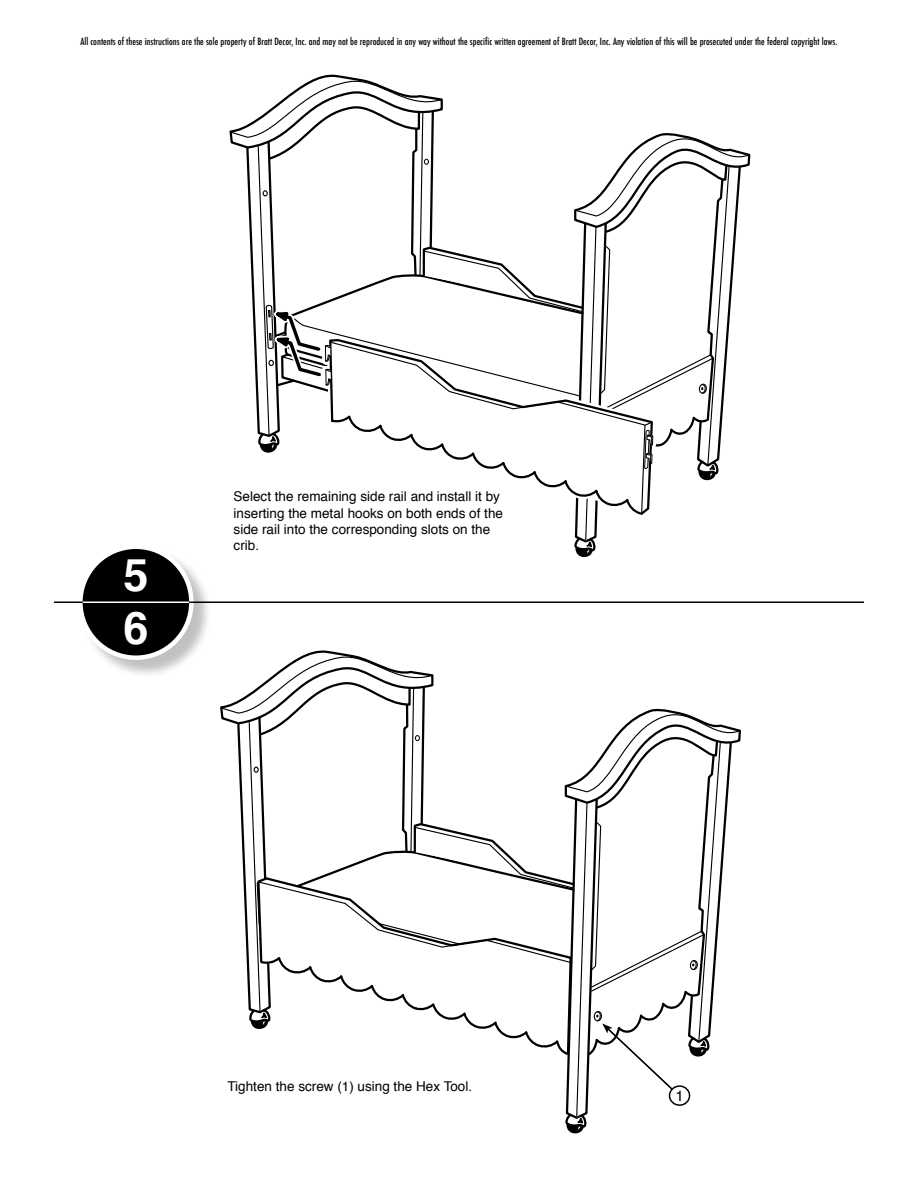
<style>
.page{position:relative;width:918px;height:1188px;background:#fff}
.page>*{position:absolute;margin:0;border:0;box-sizing:border-box;transform-origin:0 0}
.t1{font:700 45px "Helvetica";color:#fff}
.t2{font:15px "Helvetica";color:#000}
.t3{font:13.5px/16.2px "Helvetica";color:#000}
.t4{font:500 condensed 9.75px "Futura";color:#000}
</style>
<div class="page">
<div style="left:79px;top:545px;width:135px;height:135px;background:#000;opacity:.25"></div>
<div style="left:80px;top:547px;width:111px;height:111px;background:#000;border-radius:50%"></div>
<div style="left:78px;top:544px;width:116px;height:116px;border:4px solid #fff;border-radius:50%"></div>
<hr style="left:54px;top:601px;width:810px;height:2px;background:#000">
<hr style="left:83px;top:602px;width:106px;height:1px;background:#fff">
<svg style="left:229px;top:74px;width:521px;height:484px"></svg>
<svg style="left:220px;top:650px;width:521px;height:484px"></svg>
<p class="t4" style="left:80px;top:35px;width:759px">All contents of these instructions are the sole property of Bratt Decor, Inc. and may not be reproduced in any way without the specific written agreement of Bratt Decor, Inc. Any violation of this will be prosecuted under the federal copyright laws.</p>
<p class="t1" style="left:123px;top:534px;width:27px">5</p>
<p class="t1" style="left:123px;top:588px;width:27px">6</p>
<p class="t3" style="left:234px;top:488px;width:271px">Select the remaining side rail and install it by inserting the metal hooks on both ends of the side rail into the corresponding slots on the crib.</p>
<p class="t3" style="left:228px;top:1077px;width:246px">Tighten the screw (1) using the Hex Tool.</p>
<p class="t2" style="left:675px;top:1082px;width:10px">1</p>
</div>
